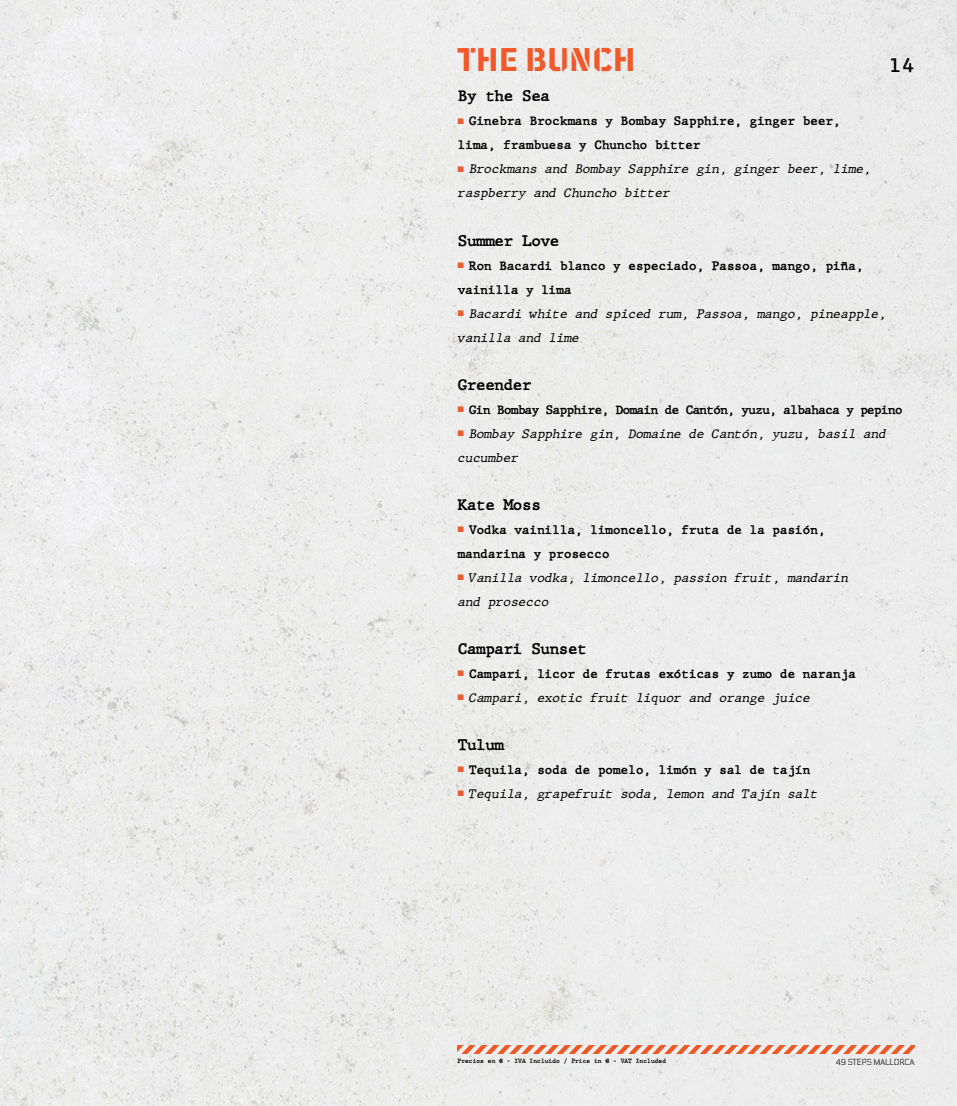
<style>
.page{position:relative;width:957px;height:1106px;background:#ececec}
.page>*{position:absolute;margin:0;border:0;box-sizing:border-box;transform-origin:0 0}
.t1{font:700 33px "TT Mussels Stencil";color:#f1592a}
.t2{font:18px "JMH Typewritermono";color:#000}
.t3{font:15px "JMH Typewritermono";letter-spacing:-.12em;color:#000}
.t4{font:italic 12px/24px "JMH Typewritermono";letter-spacing:-.1em;color:#000}
.t5{font:12px "JMH Typewritermono";letter-spacing:-.1em;color:#000}
.t6{font:12px "JMH Typewritermono";letter-spacing:-.15em;color:#000}
.t7{font:9px "TT Mussels Stencil";letter-spacing:-.01em;color:#000}
.t8{font:6px "JMH Typewritermono";letter-spacing:-.1em;color:#000}
.s1{font-family:"Arial";font-weight:900;color:#f1592a}
.s2{font-family:"Arial";font-weight:900;font-style:normal;color:#f1592a}
</style>
<div class="page">
<img style="left:457px;top:1045px;width:457px;height:8px">
<p class="t1" style="left:457px;top:40px;width:180px">THE BUNCH</p>
<p class="t3" style="left:457px;top:87px;width:95px">By the Sea</p>
<p class="t5" style="left:457px;top:114px;width:386px"><span class="s1">■</span> Ginebra Brockmans y Bombay Sapphire, ginger beer,</p>
<p class="t5" style="left:457px;top:138px;width:245px">lima, frambuesa y Chuncho bitter</p>
<p class="t4" style="left:457px;top:157px;width:416px"><span class="s2">■</span> Brockmans and Bombay Sapphire gin, ginger beer, lime,</p>
<p class="t4" style="left:457px;top:181px;width:215px">raspberry and Chuncho bitter</p>
<p class="t3" style="left:457px;top:231px;width:104px">Summer Love</p>
<p class="t5" style="left:457px;top:258px;width:408px"><span class="s1">■</span> Ron Bacardi blanco y especiado, Passoa, mango, piña,</p>
<p class="t5" style="left:457px;top:282px;width:116px">vainilla y lima</p>
<p class="t4" style="left:457px;top:301px;width:431px"><span class="s2">■</span> Bacardi white and spiced rum, Passoa, mango, pineapple,</p>
<p class="t4" style="left:457px;top:325px;width:124px">vanilla and lime</p>
<p class="t3" style="left:457px;top:375px;width:77px">Greender</p>
<p class="t6" style="left:457px;top:402px;width:448px"><span class="s1">■</span> Gin Bombay Sapphire, Domain de Cantón, yuzu, albahaca y pepino</p>
<p class="t4" style="left:457px;top:421px;width:431px"><span class="s2">■</span> Bombay Sapphire gin, Domaine de Cantón, yuzu, basil and cucumber</p>
<p class="t3" style="left:457px;top:495px;width:86px">Kate Moss</p>
<p class="t5" style="left:457px;top:522px;width:370px"><span class="s1">■</span> Vodka vainilla, limoncello, fruta de la pasión,</p>
<p class="t5" style="left:457px;top:546px;width:154px">mandarina y prosecco</p>
<p class="t4" style="left:457px;top:565px;width:393px"><span class="s2">■</span> Vanilla vodka, limoncello, passion fruit, mandarin</p>
<p class="t4" style="left:457px;top:589px;width:94px">and prosecco</p>
<p class="t3" style="left:457px;top:639px;width:132px">Campari Sunset</p>
<p class="t5" style="left:457px;top:666px;width:401px"><span class="s1">■</span> Campari, licor de frutas exóticas y zumo de naranja</p>
<p class="t4" style="left:457px;top:685px;width:355px"><span class="s2">■</span> Campari, exotic fruit liquor and orange juice</p>
<p class="t3" style="left:457px;top:735px;width:49px">Tulum</p>
<p class="t5" style="left:457px;top:762px;width:355px"><span class="s1">■</span> Tequila, soda de pomelo, limón y sal de tajín</p>
<p class="t4" style="left:457px;top:781px;width:363px"><span class="s2">■</span> Tequila, grapefruit soda, lemon and Tajín salt</p>
<p class="t2" style="left:888px;top:54px;width:28px">14</p>
<p class="t8" style="left:457px;top:1056px;width:211px">Precios en € - IVA Incluido / Price in € - VAT Included</p>
<p class="t7" style="left:836px;top:1056px;width:80px">49 STEPS MALLORCA</p>
</div>
